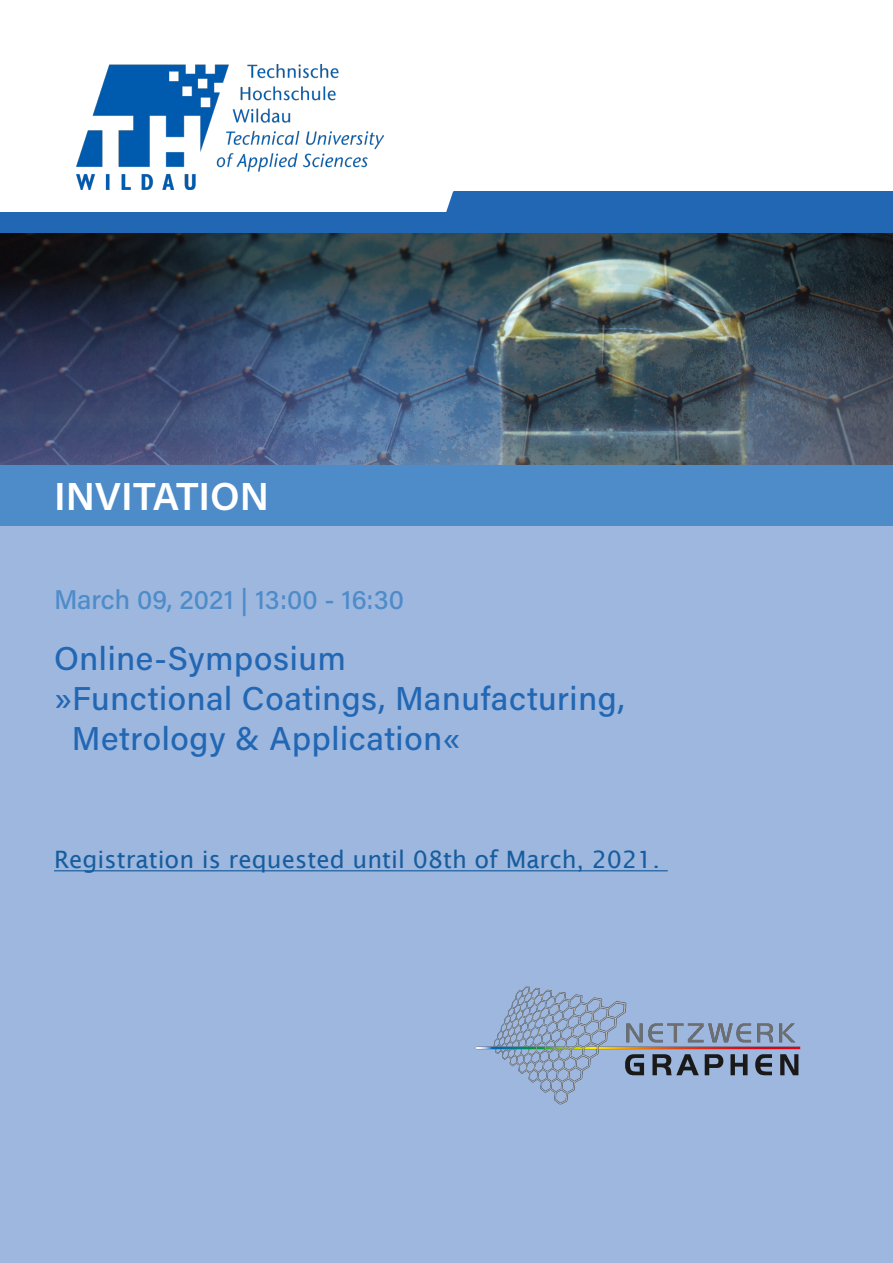
<style>
.page{position:relative;width:893px;height:1263px;background:#fff}
.page>*{position:absolute;margin:0;border:0;box-sizing:border-box;transform-origin:0 0}
.t1{font:600 39px "Acumin Pro";color:#fff}
.t2{font:500 33px "Acumin Pro";letter-spacing:.02em;color:#2267b3}
.t3{font:500 27px "Acumin Pro";color:#4d8bc9}
.t4{font:24px "Lucida Sans";color:#175d9e}
</style>
<div class="page">
<div style="left:0;top:213px;width:893px;height:21px;background:#2267b3"></div>
<svg style="left:446px;top:191px;width:9px;height:22px"></svg>
<div style="left:455px;top:191px;width:438px;height:22px;background:#2267b3"></div>
<div style="left:0;top:526px;width:893px;height:737px;background:#9db7df"></div>
<div style="left:0;top:465px;width:893px;height:61px;background:#4d8bc9"></div>
<hr style="left:54px;top:870px;width:614px;height:1px;background:#175d9e">
<img style="left:0;top:234px;width:893px;height:231px">
<img style="left:476px;top:986px;width:325px;height:119px">
<img style="left:76px;top:65px;width:308px;height:124px">
<p class="t1" style="left:54px;top:469px;width:217px">INVITATION</p>
<p class="t3" style="left:54px;top:581px;width:352px">March 09, 2021 | 13:00 - 16:30</p>
<p class="t2" style="left:54px;top:636px;width:293px">Online-Symposium</p>
<p class="t2" style="left:54px;top:676px;width:572px">»Functional Coatings, Manufacturing,</p>
<p class="t2" style="left:72px;top:715px;width:390px">Metrology &amp; Application«</p>
<p class="t4" style="left:54px;top:846px;width:607px">Registration is requested until 08th of March, 2021.</p>
</div>
